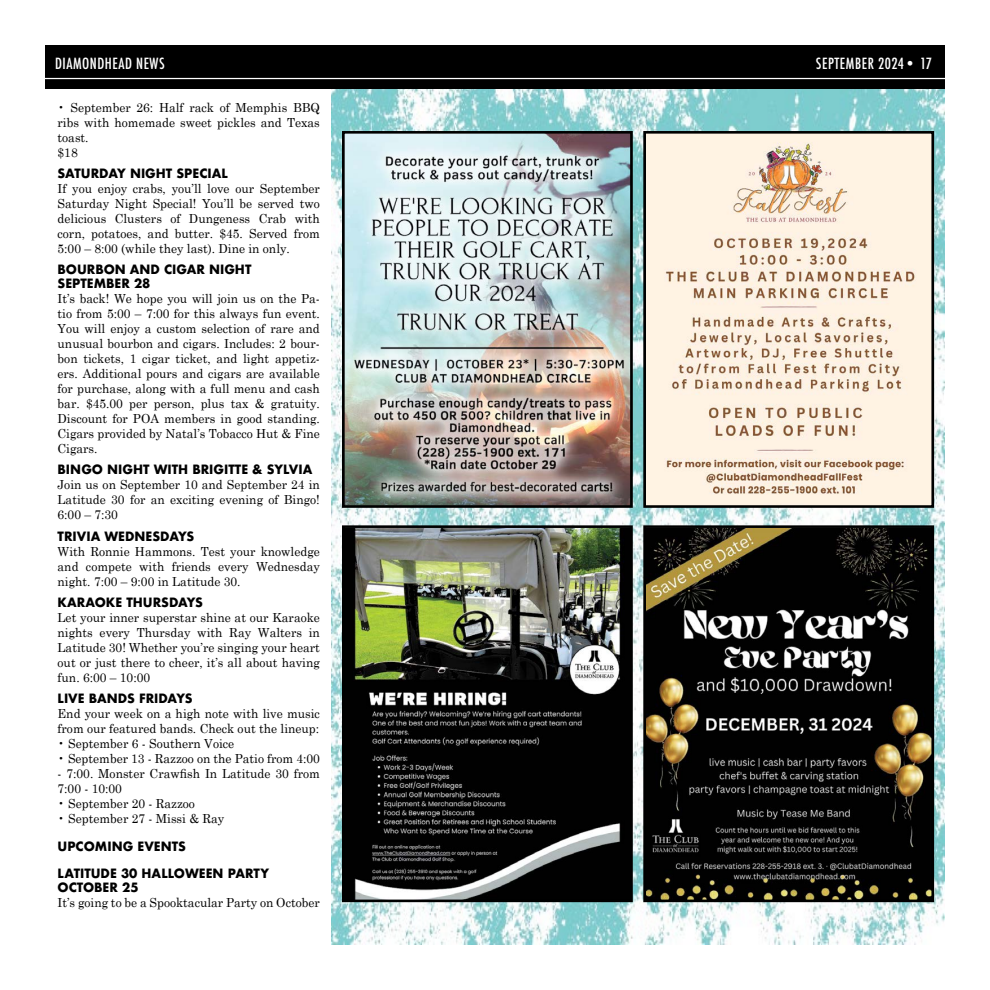
<style>
.page{position:relative;width:990px;height:990px;background:#fff}
.page>*{position:absolute;margin:0;border:0;box-sizing:border-box;transform-origin:0 0}
.t1{font:500 condensed 15px "Futura";letter-spacing:.035em;color:#fff}
.t2{font:12.5px/15px "Century Schoolbook";color:#000;text-align:justify;scale:.96 1}
.t3{font:700 12.5px/13.8px "Futura";color:#000;scale:.96 1}
</style>
<div class="page">
<img style="left:331px;top:88px;width:614px;height:857px">
<div style="left:45px;top:45px;width:900px;height:43px;background:#000"></div>
<hr style="left:45px;top:78px;width:900px;height:1px;background:#fff">
<svg style="left:642px;top:130px;width:293px;height:379px;background:#ebddcd"></svg>
<img style="left:341px;top:130px;width:293px;height:379px">
<svg style="left:642px;top:524px;width:293px;height:379px;background:#26241e"></svg>
<img style="left:341px;top:524px;width:293px;height:379px">
<p class="t1" style="left:55px;top:54px;width:111px">DIAMONDHEAD NEWS</p>
<p class="t1" style="left:816px;top:54px;width:117px">SEPTEMBER 2024• 17</p>
<p class="t2" style="left:58px;top:100px;width:275px;text-align:left">• September 26: Half rack of Memphis BBQ ribs with homemade sweet pickles and Texas toast.<br>$18</p>
<p class="t3" style="left:58px;top:167px;width:179px">SATURDAY NIGHT SPECIAL</p>
<p class="t2" style="left:58px;top:181px;width:275px">If you enjoy crabs, you’ll love our September Saturday Night Special! You’ll be served two delicious Clusters of Dungeness Crab with corn, potatoes, and butter. $45. Served from 5:00 – 8:00 (while they last). Dine in only.</p>
<p class="t3" style="left:58px;top:263px;width:203px">BOURBON AN D CIGAR NIGHT<br>SEPTEMBER 28</p>
<p class="t2" style="left:58px;top:291px;width:275px">It’s back! We hope you will join us on the Pa&shy;tio from 5:00 – 7:00 for this always fun event.<br>You will enjoy a custom selection of rare and unusual bourbon and cigars. Includes: 2 bour&shy;bon tickets, 1 cigar ticket, and light appetiz&shy;ers. Additional pours and cigars are available for purchase, along with a full menu and cash bar. $45.00 per person, plus tax &amp; gratuity.<br>Discount for POA members in good standing.<br>Cigars provided by Natal’s Tobacco Hut &amp; Fine Cigars.</p>
<p class="t3" style="left:58px;top:463px;width:267px">BINGO NIGHT WITH BRIGITTE &amp; SYLVIA</p>
<p class="t2" style="left:58px;top:477px;width:275px">Join us on September 10 and September 24 in Latitude 30 for an exciting evening of Bingo!<br>6:00 – 7:30</p>
<p class="t3" style="left:58px;top:529px;width:144px">TRIVIA WEDN ESDAYS</p>
<p class="t2" style="left:58px;top:543px;width:275px">With Ronnie Hammons. Test your knowledge and compete with friends every Wednesday night. 7:00 – 9:00 in Latitude 30.</p>
<p class="t3" style="left:58px;top:595px;width:153px">KARAOKE THURSDAYS</p>
<p class="t2" style="left:58px;top:610px;width:275px">Let your inner superstar shine at our Karaoke nights every Thursday with Ray Walters in Latitude 30! Whether you’re singing your heart out or just there to cheer, it’s all about having fun. 6:00 – 10:00</p>
<p class="t3" style="left:58px;top:692px;width:142px">LIVE BAN DS FRIDAYS</p>
<p class="t2" style="left:58px;top:706px;width:275px">End your week on a high note with live music from our featured bands. Check out the lineup:</p>
<p class="t2" style="left:58px;top:736px;width:186px">• September 6 - Southern Voice</p>
<p class="t2" style="left:58px;top:751px;width:275px">• September 13 - Razzoo on the Patio from 4:00</p>
<p class="t2" style="left:58px;top:766px;width:275px">- 7:00. Monster Crawfish In Latitude 30 from<br>7:00 - 10:00</p>
<p class="t2" style="left:58px;top:796px;width:145px">• September 20 - Razzoo</p>
<p class="t2" style="left:58px;top:811px;width:175px">• September 27 - Missi &amp; Ray</p>
<p class="t3" style="left:58px;top:839px;width:68px">UPCOMING</p>
<p class="t3" style="left:138px;top:839px;width:52px">EVENTS</p>
<p class="t3" style="left:58px;top:867px;width:222px">LATITUDE 30 HALLOWEEN PARTY<br>OCTOBER 25</p>
<p class="t2" style="left:58px;top:895px;width:275px">It’s going to be a Spooktacular Party on October</p>
</div>
